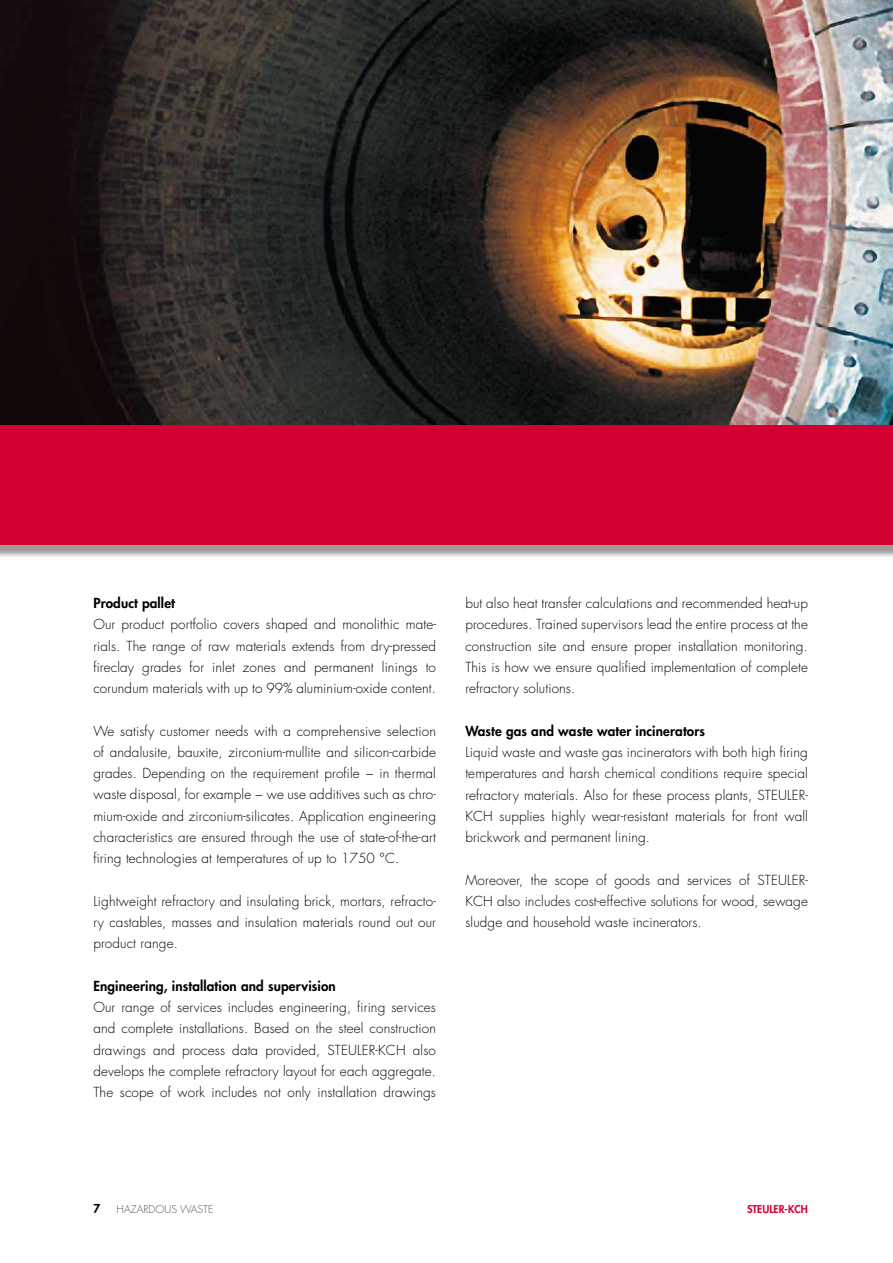
<style>
.page{position:relative;width:893px;height:1263px;background:#fff}
.page>*{position:absolute;margin:0;border:0;box-sizing:border-box;transform-origin:0 0}
.t1{font:300 13.5px/21.3px "Futura";letter-spacing:.01em;color:#000;text-align:justify}
.t2{font:800 13.5px "Futura";letter-spacing:.01em;color:#000}
.t3{font:800 12px "Futura";color:#000}
.t4{font:300 10.5px "Futura";color:#58585a}
.t5{font:800 10.5px "Futura";color:#d40032}
</style>
<div class="page">
<img style="left:0;top:0;width:893px;height:425px">
<div style="left:0;top:430px;width:893px;height:128px;background:#000;opacity:.4"></div>
<div style="left:0;top:425px;width:893px;height:119px;background:#d40032"></div>
<p class="t2" style="left:93px;top:594px;width:83px">Product pallet</p>
<p class="t1" style="left:93px;top:614px;width:344px">Our product portfolio covers shaped and monolithic mate&shy;rials. The range of raw materials extends from dry-pressed fireclay grades for inlet zones and permanent linings to corundum materials with up to 99% aluminium-oxide content.</p>
<p class="t1" style="left:93px;top:720px;width:344px">We satisfy customer needs with a comprehensive selection of andalusite, bauxite, zirconium-mullite and silicon-carbide grades. Depending on the requirement profile − in thermal waste disposal, for example − we use additives such as chro&shy;mium-oxide and zirconium-silicates. Application engineering characteristics are ensured through the use of state-of-the-art firing technologies at temperatures of up to 1750 °C.</p>
<p class="t1" style="left:93px;top:890px;width:344px">Lightweight refractory and insulating brick, mortars, refracto&shy;ry castables, masses and insulation materials round out our product range.</p>
<p class="t2" style="left:93px;top:977px;width:244px">Engineering, installation and supervision</p>
<p class="t1" style="left:93px;top:997px;width:344px">Our range of services includes engineering, firing services and complete installations. Based on the steel construction drawings and process data provided, STEU</p>
<p class="t1" style="left:93px;top:1039px;width:344px;text-indent:264px">LER-KCH also develops the complete refractory layout for each aggregate.<br>The scope of work includes not only installation drawings</p>
<p class="t1" style="left:465px;top:593px;width:344px">but also heat transfer calculations and recommended heat-up procedures. Trained supervisors lead the entire process at the construction site and ensure proper installation monitoring.<br>This is how we ensure qualified implementation of complete refractory solutions.</p>
<p class="t2" style="left:465px;top:722px;width:241px">Waste gas and waste water incinerators</p>
<p class="t1" style="left:465px;top:742px;width:344px">Liquid waste and waste gas incinerators with both high firing temperatures and harsh chemical conditions require special refractory materials. Also for these process plants, STEU</p>
<p class="t1" style="left:465px;top:784px;width:344px;text-indent:322px">LER-KCH supplies highly wear-resistant materials for front wall brickwork and permanent lining.</p>
<p class="t1" style="left:465px;top:869px;width:305px">Moreover, the scope of goods and services of STEU</p>
<p class="t1" style="left:465px;top:869px;width:344px;text-indent:322px">LER-KCH also includes cost-effective solutions for wood, sewage sludge and household waste incinerators.</p>
<p class="t3" style="left:94px;top:1200px;width:8px">7</p>
<p class="t4" style="left:117px;top:1202px;width:98px">Hazar dous Waste</p>
<p class="t5" style="left:747px;top:1202px;width:62px">STEULER-KCH</p>
</div>
